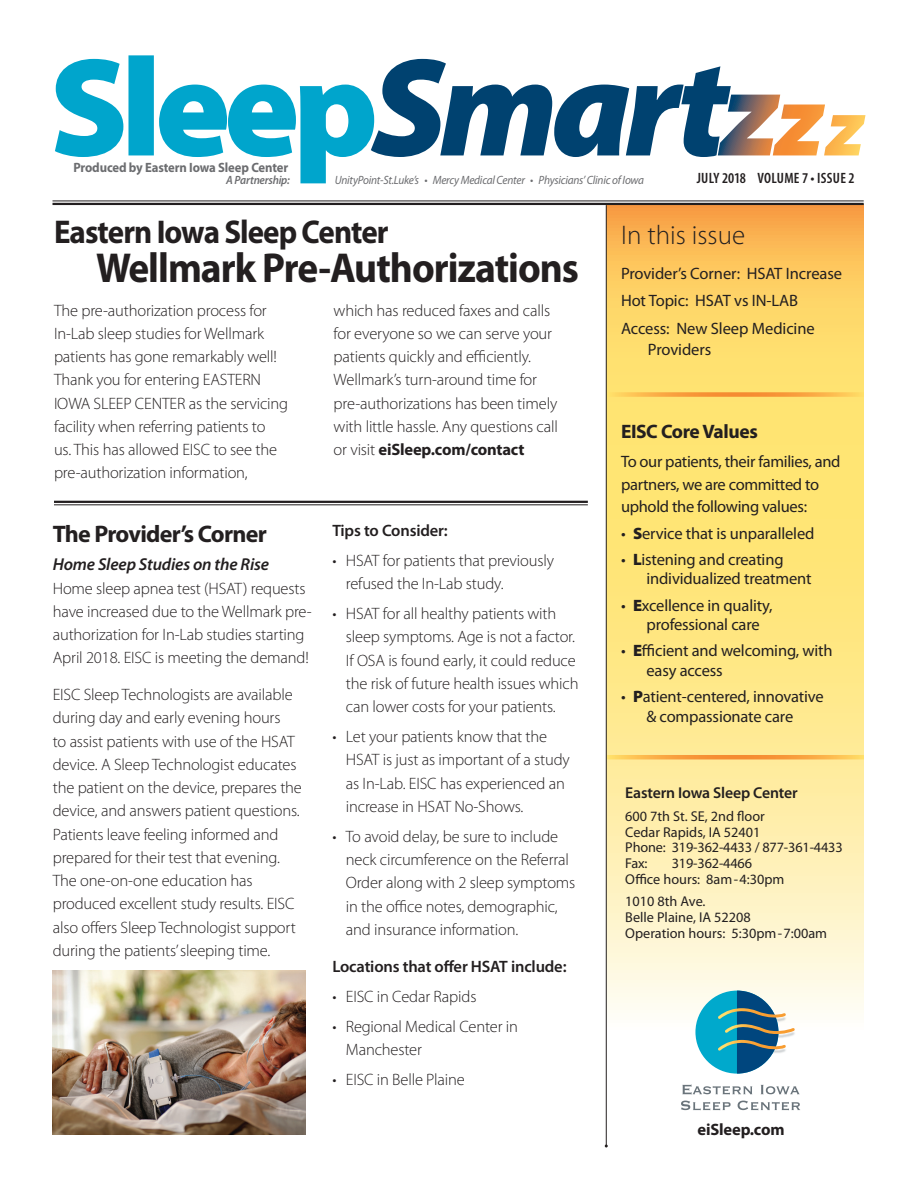
<style>
.page{position:relative;width:918px;height:1188px;background:#fff}
.page>*{position:absolute;margin:0;border:0;box-sizing:border-box;transform-origin:0 0}
.t1{font:700 42px "Myriad Pro";letter-spacing:-.025em;color:#231f20;scale:.94 1}
.t2{font:700 33px "Myriad Pro";letter-spacing:-.03em;color:#231f20;scale:.94 1}
.t3{font:300 27px "Myriad Pro";color:#231f20}
.t4{font:700 24px "Myriad Pro";letter-spacing:-.03em;color:#231f20}
.t5{font:700 19.5px "Myriad Pro";letter-spacing:-.02em;color:#231f20}
.t6{font:italic 600 17.25px "Myriad Pro";letter-spacing:-.01em;color:#231f20}
.t7{font:300 16.5px/23.2px "Myriad Pro";letter-spacing:-.01em;color:#231f20}
.t8{font:16.5px/19.5px "Myriad Pro";letter-spacing:-.01em;color:#231f20}
.t9{font:600 16.5px "Myriad Pro";letter-spacing:-.01em;color:#231f20}
.t10{font:700 16.5px "Myriad Pro";letter-spacing:-.01em;color:#231f20}
.t11{font:600 15.75px "Myriad Pro";letter-spacing:-.01em;color:#231f20}
.t12{font:600 condensed 15px "Myriad Pro";letter-spacing:.02em;color:#231f20}
.t13{font:14.25px/15.8px "Myriad Pro";color:#231f20}
.t14{font:700 13.5px "Myriad Pro";letter-spacing:-.01em;color:#6c6d70;scale:.94 1}
.t15{font:italic 12px "Myriad Pro";letter-spacing:-.02em;color:#6c6d70;scale:.94 1}
.t16{font:italic 600 12px "Myriad Pro";letter-spacing:-.02em;color:#6c6d70;scale:.94 1}
.s1{font-weight:700}
.s2{font-weight:900}
</style>
<div class="page">
<svg style="left:607px;top:205px;width:257px;height:811px;background:#fee38c"></svg>
<svg style="left:55px;top:55px;width:811px;height:128px"></svg>
<hr style="left:52px;top:201px;width:812px;height:1px;background:#231f20">
<hr style="left:52px;top:203px;width:812px;height:2px;background:#231f20">
<hr style="left:606px;top:205px;width:1px;height:941px;background:#231f20">
<svg style="left:607px;top:392px;width:257px;height:5px"></svg>
<img style="left:701px;top:995px;width:103px;height:16px">
<img style="left:795px;top:1011px;width:13px;height:5px">
<div style="left:695px;top:991px;width:83px;height:83px;background:#00a9cc;border-radius:50%"></div>
<svg style="left:682px;top:1084px;width:70px;height:11px"></svg>
<svg style="left:761px;top:1085px;width:39px;height:9px"></svg>
<svg style="left:681px;top:1101px;width:50px;height:9px"></svg>
<svg style="left:738px;top:1101px;width:62px;height:9px"></svg>
<svg style="left:718px;top:991px;width:77px;height:83px"></svg>
<svg style="left:607px;top:755px;width:257px;height:4px"></svg>
<hr style="left:54px;top:501px;width:534px;height:2px;background:#231f20">
<hr style="left:54px;top:504px;width:534px;height:1px;background:#231f20">
<img style="left:53px;top:971px;width:253px;height:164px">
<p class="t14" style="left:73px;top:158px;width:230px">Produced by Eastern Iowa Sleep Center</p>
<p class="t16" style="left:226px;top:172px;width:69px">A Partnership:</p>
<p class="t15" style="left:335px;top:172px;width:331px">UnityPoint-St.Luke’s • Mercy Medical Center • Physicians’ Clinic of Iowa</p>
<p class="t2" style="left:54px;top:210px;width:357px">Eastern Iowa Sleep Center</p>
<p class="t1" style="left:96px;top:240px;width:515px">Wellmark Pre-Authorizations</p>
<p class="t12" style="left:697px;top:169px;width:160px">JULY 2018 VOLUME 7 • ISSUE 2</p>
<p class="t3" style="left:621px;top:219px;width:126px">In this issue</p>
<p class="t8" style="left:621px;top:263px;width:223px">Provider’s Corner: HSAT Increase</p>
<p class="t8" style="left:621px;top:291px;width:179px">Hot Topic: HSAT vs IN-LAB</p>
<p class="t8" style="left:648px;top:318px;width:168px;line-height:21px;text-indent:-27px">Access: New Sleep Medicine<br>Providers</p>
<p class="t7" style="left:54px;top:298px;width:236px">The pre-authorization process for In-Lab sleep studies for Wellmark patients has gone remarkably well!<br>Thank you for entering EASTERN IOWA SLEEP CENTER as the servicing facility when referring patients to<br>us. This has allowed EISC to see the pre-authorization information,</p>
<p class="t7" style="left:334px;top:298px;width:226px">which has reduced faxes and calls for everyone so we can serve your patients quickly and efficiently.<br>Wellmark’s turn-around time for pre-authorizations has been timely with little hassle. Any questions call or visit <span class="s1">eiSleep.com/contact</span></p>
<p class="t5" style="left:621px;top:419px;width:138px">EISC Core Values</p>
<p class="t8" style="left:621px;top:450px;width:221px;line-height:22.5px">To our patients, their families, and partners, we are committed to uphold the following values:</p>
<p class="t8" style="left:621px;top:523px;width:195px">• <span class="s2">S</span>ervice that is unparalleled</p>
<p class="t8" style="left:646px;top:549px;width:167px;text-indent:-25px">• <span class="s2">L</span>istening and creating individualized treatment</p>
<p class="t8" style="left:646px;top:595px;width:128px;text-indent:-25px">• <span class="s2">E</span>xcellence in quality, professional care</p>
<p class="t8" style="left:646px;top:641px;width:188px;text-indent:-25px">• <span class="s2">E</span>fficient and welcoming, with easy access</p>
<p class="t8" style="left:621px;top:687px;width:204px;text-align:center">• <span class="s2">P</span>atient-centered, innovative &amp; compassionate care</p>
<p class="t9" style="left:332px;top:520px;width:117px">Tips to Consider:</p>
<p class="t7" style="left:346px;top:549px;width:210px;text-indent:-14px">• HSAT for patients that previously refused the In-Lab study.</p>
<p class="t7" style="left:346px;top:602px;width:234px;text-indent:-14px">• HSAT for all healthy patients with sleep symptoms. Age is not a factor.<br>If OSA is found early, it could reduce the risk of future health issues which can lower costs for your patients.</p>
<p class="t7" style="left:346px;top:725px;width:226px;text-indent:-14px">• Let your patients know that the<br>HSAT is just as important of a study as In-Lab. EISC has experienced an increase in HSAT No-Shows.</p>
<p class="t7" style="left:346px;top:825px;width:231px;text-indent:-14px">• To avoid delay, be sure to include neck circumference on the Referral Order along with 2 sleep symptoms in the office notes, demographic, and insurance information.</p>
<p class="t9" style="left:332px;top:956px;width:236px">Locations that offer HSAT include:</p>
<p class="t7" style="left:332px;top:984px;width:146px">• EISC in Cedar Rapids</p>
<p class="t7" style="left:346px;top:1014px;width:174px;text-indent:-14px">• Regional Medical Center in<br>Manchester</p>
<p class="t7" style="left:332px;top:1068px;width:134px">• EISC in Belle Plaine</p>
<p class="t4" style="left:53px;top:518px;width:216px">The Provider’s Corner</p>
<p class="t6" style="left:53px;top:554px;width:218px">Home Sleep Studies on the Rise</p>
<p class="t7" style="left:53px;top:576px;width:261px">Home sleep apnea test (HSAT) requests have increased due to the Wellmark pre&shy;authorization for In-Lab studies starting April 2018. EISC is meeting the demand!</p>
<p class="t7" style="left:53px;top:683px;width:251px">EISC Sleep Technologists are available during day and early evening hours<br>to assist patients with use of the HSAT device. A Sleep Technologist educates the patient on the device, prepares the device, and answers patient questions.<br>Patients leave feeling informed and prepared for their test that evening.<br>The one-on-one education has produced excellent study results. EISC also offers Sleep Technologist support during the patients’ sleeping time.</p>
<p class="t11" style="left:625px;top:783px;width:174px">Eastern Iowa Sleep Center</p>
<p class="t13" style="left:625px;top:808px;width:141px">600 7th St. SE, 2nd floor</p>
<p class="t13" style="left:625px;top:824px;width:137px">Cedar Rapids, IA 52401</p>
<p class="t13" style="left:625px;top:839px;width:219px">Phone: 319-362-4433 / 877-361-4433<br>Fax:</p>
<p class="t13" style="left:672px;top:855px;width:82px">319-362-4466</p>
<p class="t13" style="left:625px;top:871px;width:161px">Office hours: 8am-4:30pm</p>
<p class="t13" style="left:625px;top:893px;width:82px">1010 8th Ave.</p>
<p class="t13" style="left:625px;top:909px;width:127px">Belle Plaine, IA 52208</p>
<p class="t13" style="left:625px;top:925px;width:203px">Operation hours: 5:30pm-7:00am</p>
<p class="t10" style="left:698px;top:1119px;width:88px">eiSleep.com</p>
</div>
